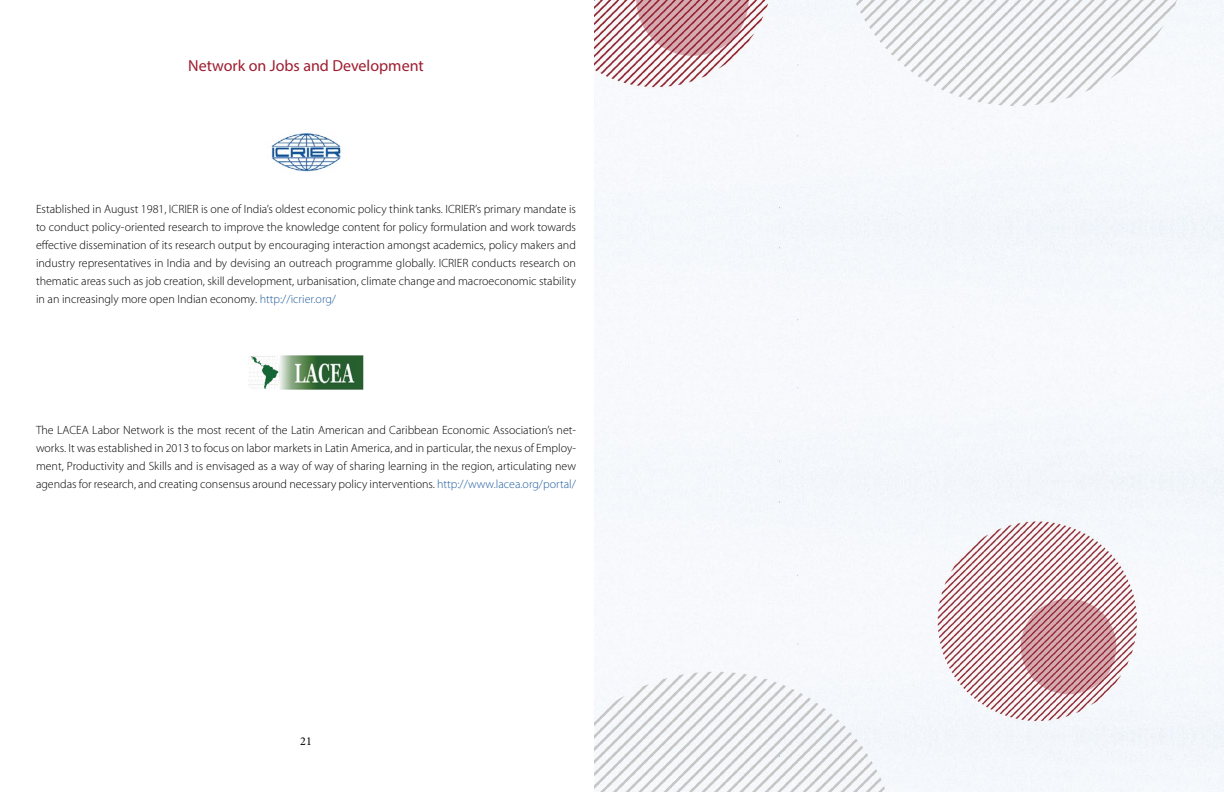
<style>
.page{position:relative;width:1224px;height:792px;background:#fff}
.page>*{position:absolute;margin:0;border:0;box-sizing:border-box;transform-origin:0 0}
.t1{font:16px "Myriad Pro";color:#9e1c2f}
.t2{font:300 12px/18px "Myriad Pro";color:#000;text-align:justify}
.t3{font:12px "Minion Pro";color:#000}
.s1{color:#215e9e}
</style>
<div class="page">
<img style="left:594px;top:0;width:630px;height:792px">
<img style="left:271px;top:133px;width:70px;height:39px">
<img style="left:248px;top:355px;width:116px;height:35px">
<h1 class="t1" style="left:188px;top:56px;width:237px">Network on Jobs and Development</h1>
<p class="t2" style="left:36px;top:201px;width:542px">Established in August 1981, ICRIER is one of India’s oldest economic policy think tanks. ICRIER’s primary mandate is to conduct policy-oriented research to improve the knowledge content for policy formulation and work towards effective dissemination of its research output by encouraging interaction amongst academics, policy makers and industry representatives in India and by devising an outreach programme globally. ICRIER conducts research on thematic areas such as job creation, skill development, urbanisation, climate change and macroeconomic stability in an increasingly more open Indian economy. <span class="s1">http://icrier.org/</span></p>
<p class="t2" style="left:36px;top:421px;width:542px">The LACEA Labor Network is the most recent of the Latin American and Caribbean Economic Association’s net&shy;works. It was established in 2013 to focus on labor markets in Latin America, and in particular, the nexus of Employ&shy;ment, Productivity and Skills and is envisaged as a way of way of sharing learning in the region, articulating new agendas for research, and creating consensus around necessary policy interventions. <span class="s1">http://www.lacea.org/portal/</span></p>
<p class="t3" style="left:300px;top:733px;width:13px">21</p>
</div>
